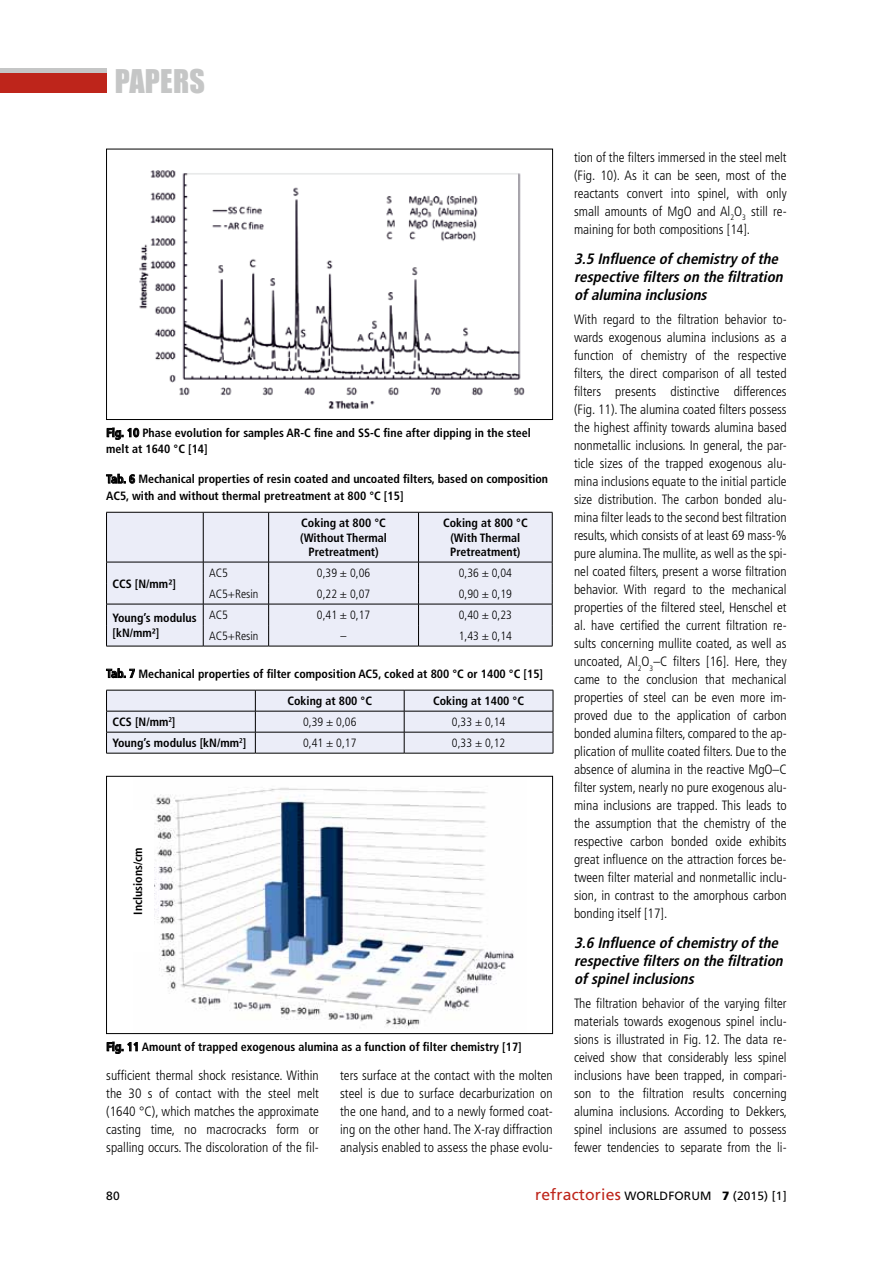
<style>
.page{position:relative;width:893px;height:1263px;background:#fff}
.page>*{position:absolute;margin:0;border:0;box-sizing:border-box;transform-origin:0 0}
.t1{font:30px "Impact";letter-spacing:.01em;color:#c5c6c6}
.t2{font:italic 700 condensed 15px/18px "Frutiger";color:#000}
.t3{font:300 condensed 13.5px/18px "Frutiger";color:#000;text-align:justify}
.t4{font:700 condensed 12px/14.4px "Frutiger";color:#000}
.t5{font:300 condensed 12px "Frutiger";color:#000}
.t6{font:12px "Frutiger";letter-spacing:.01em;color:#000}
.s1{font-size:15.75px;color:#be251b}
.s2{font-weight:900}
</style>
<div class="page">
<div style="left:0;top:68px;width:106px;height:5px;background:#c5c6c6"></div>
<div style="left:0;top:73px;width:106px;height:20px;background:#be251b"></div>
<svg style="left:107px;top:428px;width:32px;height:12px"></svg>
<img style="left:139px;top:170px;width:386px;height:239px">
<div style="left:106px;top:149px;width:447px;height:271px;border:1px solid #000"></div>
<svg style="left:106px;top:474px;width:29px;height:10px"></svg>
<div style="left:107px;top:513px;width:445px;height:133px;background:#ebedf8"></div>
<hr style="left:106px;top:512px;width:97px;height:1px;background:#000">
<hr style="left:106px;top:512px;width:1px;height:50px;background:#000">
<hr style="left:203px;top:512px;width:66px;height:1px;background:#000">
<hr style="left:203px;top:512px;width:1px;height:50px;background:#000">
<hr style="left:269px;top:512px;width:149px;height:1px;background:#000">
<hr style="left:268px;top:512px;width:1px;height:50px;background:#000">
<hr style="left:418px;top:512px;width:134px;height:1px;background:#000">
<hr style="left:418px;top:512px;width:1px;height:50px;background:#000">
<hr style="left:106px;top:562px;width:97px;height:1px;background:#000">
<hr style="left:203px;top:562px;width:66px;height:1px;background:#000">
<hr style="left:269px;top:562px;width:149px;height:1px;background:#000">
<hr style="left:418px;top:562px;width:134px;height:1px;background:#000">
<hr style="left:106px;top:604px;width:97px;height:1px;background:#000">
<hr style="left:203px;top:604px;width:66px;height:1px;background:#000">
<hr style="left:269px;top:604px;width:149px;height:1px;background:#000">
<hr style="left:418px;top:604px;width:134px;height:1px;background:#000">
<svg style="left:106px;top:562px;width:1px;height:84px"></svg>
<svg style="left:203px;top:562px;width:1px;height:84px"></svg>
<svg style="left:268px;top:562px;width:1px;height:84px"></svg>
<svg style="left:418px;top:562px;width:1px;height:84px"></svg>
<hr style="left:106px;top:646px;width:97px;height:1px;background:#000">
<hr style="left:203px;top:646px;width:66px;height:1px;background:#000">
<hr style="left:269px;top:646px;width:149px;height:1px;background:#000">
<hr style="left:418px;top:646px;width:134px;height:1px;background:#000">
<hr style="left:552px;top:512px;width:1px;height:50px;background:#000">
<svg style="left:552px;top:562px;width:1px;height:84px"></svg>
<svg style="left:106px;top:668px;width:29px;height:10px"></svg>
<svg style="left:106px;top:690px;width:448px;height:63px"></svg>
<hr style="left:106px;top:753px;width:149px;height:1px;background:#000">
<hr style="left:255px;top:753px;width:149px;height:1px;background:#000">
<hr style="left:404px;top:753px;width:149px;height:1px;background:#000">
<svg style="left:107px;top:1042px;width:31px;height:12px"></svg>
<img style="left:154px;top:788px;width:360px;height:240px">
<div style="left:106px;top:776px;width:447px;height:258px;border:1px solid #000"></div>
<h1 class="t1" style="left:115px;top:62px;width:92px">PAPERS</h1>
<p class="t4" style="left:106px;top:424px;width:426px;line-height:16.5px">Fig. 10 Phase evolution for samples AR-C fine and SS-C fine after dipping in the steel melt at 1640 °C [14]</p>
<p class="t4" style="left:106px;top:471px;width:443px;line-height:16.5px">Tab. 6 Mechanical properties of resin coated and uncoated filters, based on composition<br>AC5, with and without thermal pretreatment at 800 °C [15]</p>
<p class="t4" style="left:300px;top:516px;width:88px;text-align:center">Coking at 800 °C (Without Thermal<br>Pretreatment)</p>
<p class="t4" style="left:443px;top:516px;width:86px;text-align:center">Coking at 800 °C (With Thermal<br>Pretreatment)</p>
<p class="t4" style="left:113px;top:576px;width:65px">CCS [N/mm²]</p>
<p class="t5" style="left:209px;top:566px;width:20px">AC5</p>
<p class="t5" style="left:317px;top:566px;width:55px">0,39 ± 0,06</p>
<p class="t5" style="left:459px;top:566px;width:55px">0,36 ± 0,04</p>
<p class="t5" style="left:209px;top:587px;width:51px">AC5+Resin</p>
<p class="t5" style="left:317px;top:587px;width:55px">0,22 ± 0,07</p>
<p class="t5" style="left:459px;top:587px;width:55px">0,90 ± 0,19</p>
<p class="t4" style="left:113px;top:611px;width:86px">Young’s modulus [kN/mm²]</p>
<p class="t5" style="left:209px;top:608px;width:20px">AC5</p>
<p class="t5" style="left:317px;top:608px;width:55px">0,41 ± 0,17</p>
<p class="t5" style="left:459px;top:608px;width:55px">0,40 ± 0,23</p>
<p class="t5" style="left:209px;top:629px;width:51px">AC5+Resin</p>
<p class="t5" style="left:341px;top:629px;width:7px">–</p>
<p class="t5" style="left:459px;top:629px;width:55px">1,43 ± 0,14</p>
<p class="t4" style="left:106px;top:666px;width:438px">Tab. 7 Mechanical properties of filter composition AC5, coked at 800 °C or 1400 °C [15]</p>
<p class="t4" style="left:287px;top:694px;width:86px">Coking at 800 °C</p>
<p class="t4" style="left:433px;top:694px;width:92px">Coking at 1400 °C</p>
<p class="t4" style="left:113px;top:715px;width:64px">CCS [N/mm<sup>2</sup>]</p>
<p class="t5" style="left:303px;top:715px;width:55px">0,39 ± 0,06</p>
<p class="t5" style="left:452px;top:715px;width:55px">0,33 ± 0,14</p>
<p class="t4" style="left:113px;top:736px;width:135px">Young’s modulus [kN/mm<sup>2</sup>]</p>
<p class="t5" style="left:303px;top:736px;width:55px">0,41 ± 0,17</p>
<p class="t5" style="left:452px;top:736px;width:55px">0,33 ± 0,12</p>
<p class="t4" style="left:131px;top:915px;width:69px;rotate:-90deg">Inclusions/cm</p>
<p class="t4" style="left:106px;top:1039px;width:417px">Fig. 11 Amount of trapped exogenous alumina as a function of filter chemistry [17]</p>
<p class="t3" style="left:106px;top:1066px;width:214px">sufficient thermal shock resistance. Within the 30 s of contact with the steel melt (1640 °C), which matches the approximate casting time, no macrocracks form or spalling occurs. The discoloration of the fil-</p>
<p class="t3" style="left:340px;top:1066px;width:214px">ters surface at the contact with the molten steel is due to surface decarburization on the one hand, and to a newly formed coat&shy;ing on the other hand. The X-ray diffraction analysis enabled to assess the phase evolu-</p>
<p class="t3" style="left:574px;top:149px;width:214px">tion of the filters immersed in the steel melt (Fig. 10). As it can be seen, most of the reactants convert into spinel, with only small amounts of MgO and Al<sub>2</sub>O<sub>3</sub> still re&shy;maining for both compositions [14].</p>
<p class="t2" style="left:574px;top:250px;width:214px">3.5 Influence ofchemistryofthe respective filterson the filtration ofalumina inclusions</p>
<p class="t3" style="left:574px;top:311px;width:214px">With regard to the filtration behavior to&shy;wards exogenous alumina inclusions as a function of chemistry of the respective filters, the direct comparison of all tested filters presents distinctive differences (Fig. 11). The alumina coated filters possess the highest affinity towards alumina based nonmetallic inclusions. In general, the par&shy;ticle sizes of the trapped exogenous alu&shy;mina inclusions equate to the initial particle size distribution. The carbon bonded alu&shy;mina filter leads to the second best filtration results, which consists of at least 69 mass-% pure alumina. The mullite, as well as the spi&shy;nel coated filters, present a worse filtration behavior. With regard to the mechanical properties of the filtered steel, Henschel et al. have certified the current filtration re&shy;sults concerning mullite coated, as well as uncoated, Al<sub>2</sub>O<sub>3</sub>–C filters [16]. Here, they came to the conclusion that mechanical properties of steel can be even more im&shy;proved due to the application of carbon bonded alumina filters, compared to the ap&shy;plication of mullite coated filters. Due to the absence of alumina in the reactive MgO–C filter system, nearly no pure exogenous alu&shy;mina inclusions are trapped. This leads to the assumption that the chemistry of the respective carbon bonded oxide exhibits great influence on the attraction forces be&shy;tween filter material and nonmetallic inclu&shy;sion, in contrast to the amorphous carbon bonding itself [17].</p>
<p class="t2" style="left:574px;top:934px;width:214px">3.6 Influence ofchemistryofthe respective filterson the filtration ofspinelinclusions</p>
<p class="t3" style="left:574px;top:995px;width:215px">The filtration behavior of the varying filter materials towards exogenous spinel inclu&shy;sions is illustrated in Fig. 12. The data re&shy;ceived show that considerably less spinel inclusions have been trapped, in compari&shy;son to the filtration results concerning alumina inclusions. According to Dekkers, spinel inclusions are assumed to possess fewer tendencies to separate from the li-</p>
<p class="t6" style="left:106px;top:1189px;width:15px">80</p>
<p class="t6" style="left:535px;top:1189px;width:253px"><span class="s1">refractories</span> WORLDFORUM <span class="s2">7</span> (2015) [1]</p>
</div>
